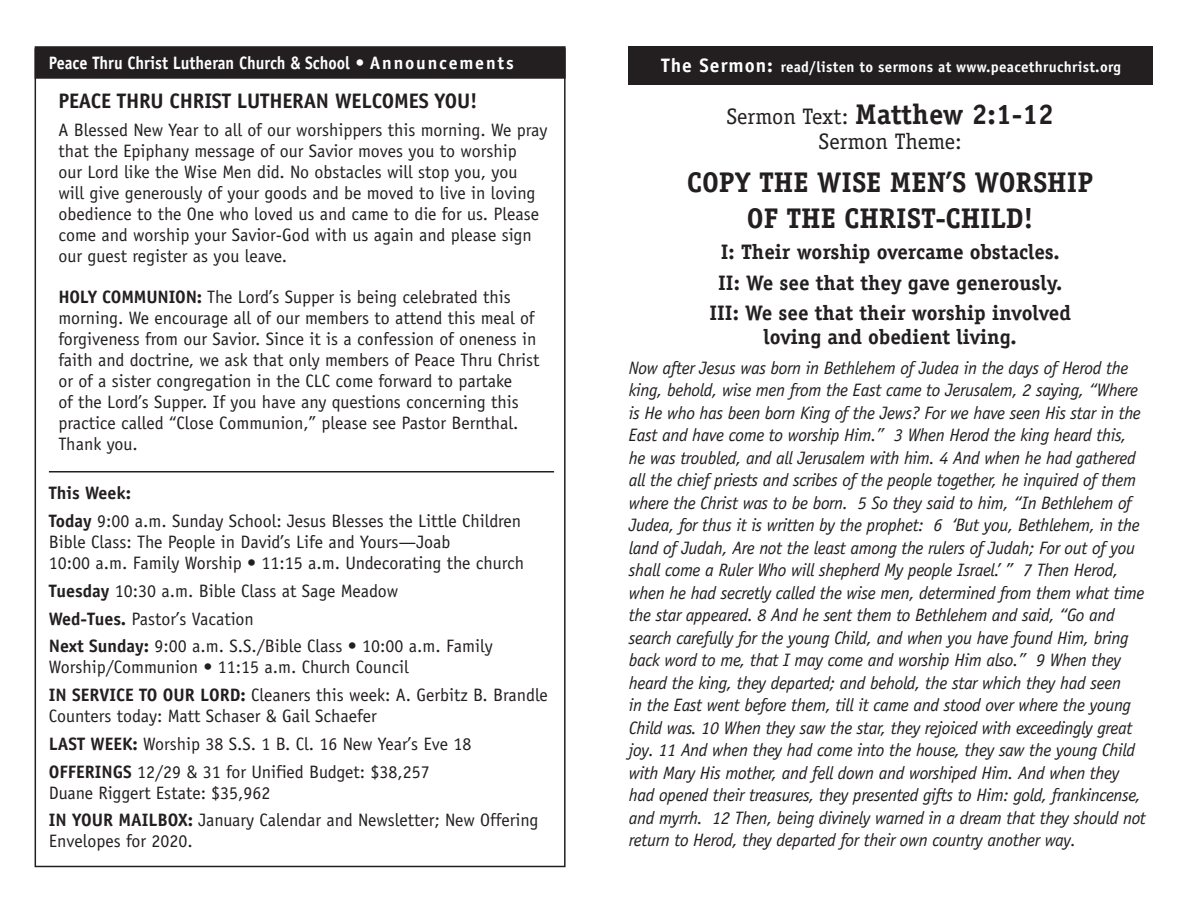
<style>
.page{position:relative;width:1188px;height:918px;background:#fff}
.page>*{position:absolute;margin:0;border:0;box-sizing:border-box;transform-origin:0 0}
.t1{font:700 28.5px/36px "Officina Serif";color:#231f20;text-align:center}
.t2{font:22.5px "Officina Serif";color:#231f20}
.t3{font:700 21px/24px "Officina Serif";color:#231f20;text-align:center}
.t4{font:700 21px "Officina Sans";letter-spacing:-.01em;color:#231f20}
.scriputr_reading_hea{font:18px/21px "Officina Sans";color:#231f20}
.t5{font:italic 18px/22.5px "Officina Sans";letter-spacing:-.02em;color:#231f20}
.t6{font:700 18px "Officina Sans";color:#fff;scale:.9 1}
.scriputr_reading_hea-2{font:700 18px "Officina Sans";color:#231f20}
.t7{font:700 15px "Officina Sans";letter-spacing:.02em;color:#fff}
.s1{font-weight:700}
.s2{font-size:19.5px}
.s3{font-weight:400;font-size:22.5px}
</style>
<div class="page">
<div style="left:35px;top:47px;width:530px;height:31px;background:#231f20"></div>
<div style="left:35px;top:46px;width:531px;height:33px;border:2px solid #231f20"></div>
<hr style="left:49px;top:471px;width:505px;height:1px;background:#231f20">
<div style="left:629px;top:46px;width:524px;height:39px;background:#231f20"></div>
<p class="t6" style="left:49px;top:51px;width:518px">Peace Thru Christ Lutheran Church &amp; School • Announcements</p>
<p class="t4" style="left:58px;top:88px;width:421px">PEACE THRU CHRIST LUTHERAN WELCOMES YOU!</p>
<p class="scriputr_reading_hea" style="left:58px;top:119px;width:491px">A Blessed New Year to all of our worshippers this morning. We pray that the Epiphany message of our Savior moves you to worship<br>our Lord like the Wise Men did. No obstacles will stop you, you will give generously of your goods and be moved to live in loving obedience to the One who loved us and came to die for us. Please come and worship your Savior-God with us again and please sign our guest register as you leave.</p>
<p class="scriputr_reading_hea" style="left:58px;top:287px;width:483px"><span class="s1">HOLY COMMUNION:</span> The Lord’s Supper is being celebrated this morning. We encourage all of our members to attend this meal of forgiveness from our Savior. Since it is a confession of oneness in faith and doctrine, we ask that only members of Peace Thru Christ or of a sister congregation in the CLC come forward to partake<br>of the Lord’s Supper. If you have any questions concerning this practice called “Close Communion,” please see Pastor Bernthal.<br>Thank you.</p>
<p class="scriputr_reading_hea-2" style="left:49px;top:482px;width:84px">This Week:</p>
<p class="scriputr_reading_hea" style="left:49px;top:511px;width:477px"><span class="s1">Today</span> 9:00 a.m. Sunday School: Jesus Blesses the Little Children<br>Bible Class: The People in David’s Life and Yours—Joab<br>10:00 a.m. Family Worship • 11:15 a.m. Undecorating the church</p>
<p class="scriputr_reading_hea" style="left:49px;top:580px;width:351px"><span class="s1">Tuesday</span> 10:30 a.m. Bible Class at Sage Meadow</p>
<p class="scriputr_reading_hea" style="left:49px;top:608px;width:207px"><span class="s1">Wed-Tues.</span> Pastor’s Vacation</p>
<p class="scriputr_reading_hea" style="left:49px;top:636px;width:445px"><span class="s1">Next Sunday:</span> 9:00 a.m. S.S./Bible Class • 10:00 a.m. Family<br>Worship/Communion • 11:15 a.m. Church Council</p>
<p class="scriputr_reading_hea" style="left:49px;top:685px;width:501px"><span class="s1">IN SERVICE TO OUR LORD:</span> Cleaners this week: A. Gerbitz B. Brandle<br>Counters today: Matt Schaser &amp; Gail Schaefer</p>
<p class="scriputr_reading_hea" style="left:49px;top:733px;width:424px"><span class="s1">LAST WEEK:</span> Worship 38 S.S. 1 B. Cl. 16 New Year’s Eve 18</p>
<p class="scriputr_reading_hea" style="left:49px;top:761px;width:383px"><span class="s1">OFFERINGS</span> 12/29 &amp; 31 for Unified Budget: $38,257<br>Duane Riggert Estate: $35,962</p>
<p class="scriputr_reading_hea" style="left:49px;top:810px;width:491px"><span class="s1">IN YOUR MAILBOX:</span> January Calendar and Newsletter; New Offering<br>Envelopes for 2020.</p>
<p class="t7" style="left:661px;top:57px;width:461px"><span class="s2">The Sermon:</span> read/listen to sermons at www.peacethruchrist.org</p>
<p class="t1" style="left:726px;top:96px;width:329px"><span class="s3">Sermon Text:</span> Matthew 2:1-12</p>
<p class="t2" style="left:819px;top:129px;width:145px">Sermon Theme:</p>
<p class="t1" style="left:687px;top:164px;width:407px">COPY THE WISE MEN’S WORSHIP<br>OF THE CHRIST-CHILD!</p>
<p class="t3" style="left:721px;top:240px;width:340px">I: Their worship overcame obstacles.</p>
<p class="t3" style="left:718px;top:270px;width:346px">II: We see that they gave generously.</p>
<p class="t3" style="left:709px;top:301px;width:363px">III: We see that their worship involved loving and obedient living.</p>
<p class="t5" style="left:629px;top:356px;width:519px">Now after Jesus was born in Bethlehem of Judea in the days of Herod the king, behold, wise men from the East came to Jerusalem, 2 saying, “Where is He who has been born King of the Jews? For we have seen His star in the East and have come to worship Him.” 3 When Herod the king heard this, he was troubled, and all Jerusalem with him. 4 And when he had gathered all the chief priests and scribes of the people together, he inquired of them where the Christ was to be born. 5 So they said to him, “In Bethlehem of Judea, for thus it is written by the prophet: 6 ‘But you, Bethlehem, in the land of Judah, Are not the least among the rulers of Judah; For out of you shall come a Ruler Who will shepherd My people Israel.’ ” 7 Then Herod, when he had secretly called the wise men, determined from them what time the star appeared. 8 And he sent them to Bethlehem and said, “Go and search carefully for the young Child, and when you have found Him, bring back word to me, that I may come and worship Him also.” 9 When they heard the king, they departed; and behold, the star which they had seen<br>in the East went before them, till it came and stood over where the young Child was. 10 When they saw the star, they rejoiced with exceedingly great joy. 11 And when they had come into the house, they saw the young Child with Mary His mother, and fell down and worshiped Him. And when they had opened their treasures, they presented gifts to Him: gold, frankincense, and myrrh. 12 Then, being divinely warned in a dream that they should not return to Herod, they departed for their own country another way.</p>
</div>
